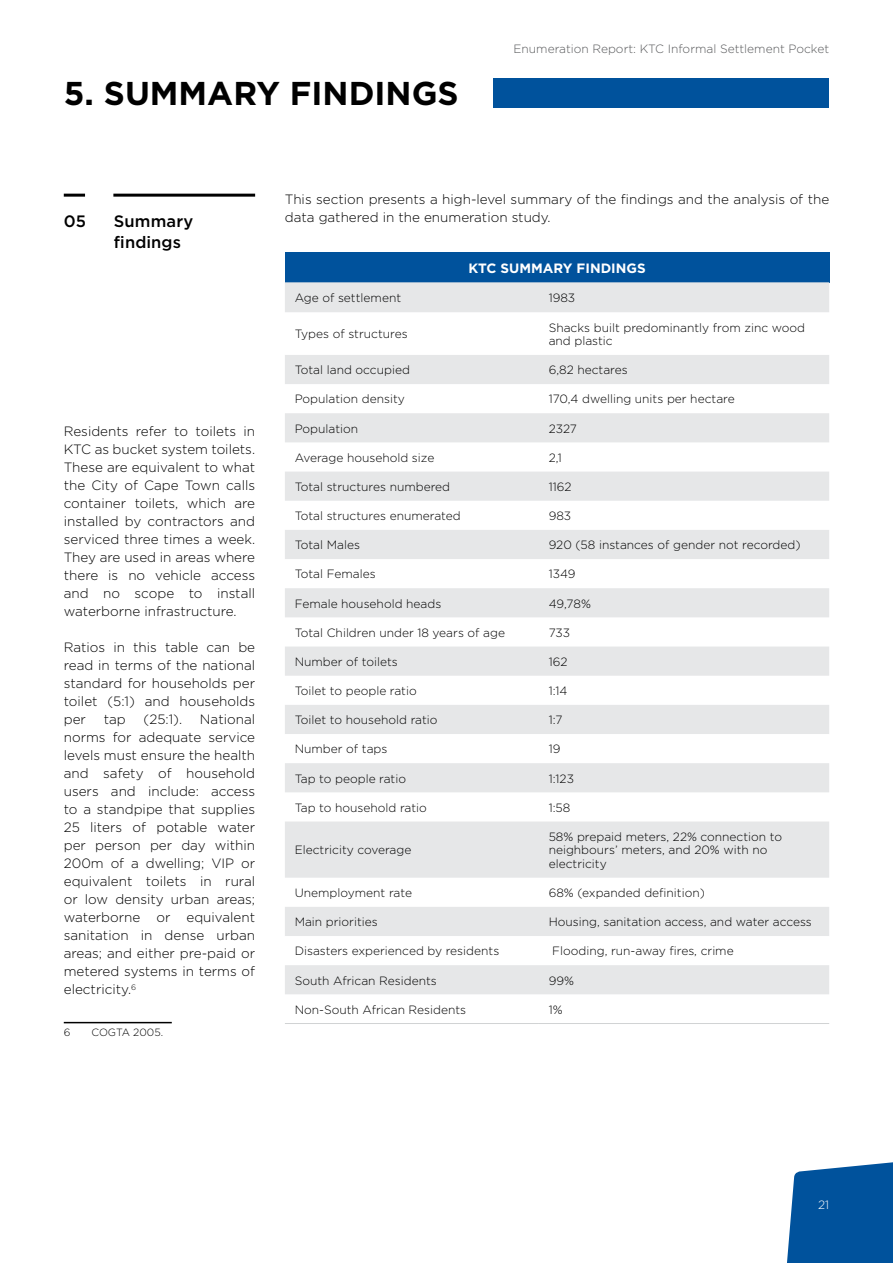
<style>
.page{position:relative;width:893px;height:1263px;background:#fff}
.page>*{position:absolute;margin:0;border:0;box-sizing:border-box;transform-origin:0 0}
.t1{font:700 33px "Gotham";color:#000}
.t2{font:500 16.5px/21px "Gotham";letter-spacing:.005em;color:#000}
.t3{font:300 13.5px/18px "Gotham";color:#000;text-align:justify}
.t4{font:700 13.5px "Gotham";color:#fff}
.t5{font:300 12px/13.5px "Gotham";color:#000}
.t6{font:300 12px "Gotham";color:#58595b}
.t7{font:300 12px "Gotham";color:#fff}
.t8{font:300 10.5px "Gotham";color:#000}
</style>
<div class="page">
<svg style="left:787px;top:1162px;width:106px;height:101px;background:#1761a5"></svg>
<hr style="left:113px;top:194px;width:142px;height:3px;background:#000">
<hr style="left:64px;top:194px;width:21px;height:3px;background:#000">
<div style="left:285px;top:252px;width:544px;height:30px;background:#00529c"></div>
<svg style="left:285px;top:282px;width:544px;height:712px;fill:#e6e7e8"></svg>
<hr style="left:285px;top:1023px;width:254px;height:1px;background:#d1d3d4">
<hr style="left:539px;top:1023px;width:290px;height:1px;background:#d1d3d4">
<div style="left:493px;top:79px;width:336px;height:29px;background:#00529c"></div>
<hr style="left:64px;top:1022px;width:108px;height:1px;background:#000">
<h1 class="t1" style="left:64px;top:72px;width:396px">5. SUMMARY FINDINGS</h1>
<p class="t6" style="left:514px;top:41px;width:317px">Enumeration Report: KTC Informal Settlement Pocket</p>
<p class="t2" style="left:64px;top:211px;width:24px">05</p>
<p class="t2" style="left:114px;top:211px;width:81px">Summary findings</p>
<p class="t3" style="left:64px;top:422px;width:193px">Residents refer to toilets in KTC as bucket system toilets.<br>These are equivalent to what the City of Cape Town calls container toilets, which are installed by contractors and serviced three times a week.<br>They are used in areas where there is no vehicle access and no scope to install waterborne infrastructure.</p>
<p class="t3" style="left:64px;top:638px;width:193px">Ratios in this table can be read in terms of the national standard for households per toilet (5:1) and households per</p>
<p class="t3" style="left:64px;top:710px;width:193px;text-indent:136px">National norms for adequate service levels must ensure the health and safety of household users and include: access to a standpipe that supplies 25 liters of potable water per person per day within 200m of a dwelling; VIP or equivalent toilets in rural or low density urban areas; waterborne or equivalent sanitation in dense urban areas; and either pre-paid or metered systems in terms of electricity.<sup>6</sup></p>
<p class="t8" style="left:64px;top:1026px;width:8px">6</p>
<p class="t8" style="left:92px;top:1026px;width:73px">COGTA 2005.</p>
<p class="t3" style="left:104px;top:710px;width:24px">tap</p>
<p class="t3" style="left:144px;top:710px;width:40px">(25:1).</p>
<p class="t3" style="left:285px;top:190px;width:546px">This section presents a high-level summary of the findings and the analysis of the data gathered in the enumeration study.</p>
<p class="t4" style="left:468px;top:259px;width:179px">KTC SUMMARY FINDINGS</p>
<p class="t5" style="left:295px;top:291px;width:108px">Age of settlement</p>
<p class="t5" style="left:549px;top:291px;width:28px">1983</p>
<p class="t5" style="left:295px;top:327px;width:115px">Types of structures</p>
<p class="t5" style="left:549px;top:320px;width:258px">Shacks built predominantly from zinc wood and plastic</p>
<p class="t5" style="left:295px;top:363px;width:117px">Total land occupied</p>
<p class="t5" style="left:549px;top:363px;width:81px">6,82 hectares</p>
<p class="t5" style="left:295px;top:392px;width:112px">Population density</p>
<p class="t5" style="left:549px;top:392px;width:188px">170,4 dwelling units per hectare</p>
<p class="t5" style="left:295px;top:421px;width:65px">Population</p>
<p class="t5" style="left:549px;top:421px;width:30px">2327</p>
<p class="t5" style="left:295px;top:450px;width:141px">Average household size</p>
<p class="t5" style="left:549px;top:450px;width:15px">2,1</p>
<p class="t5" style="left:295px;top:480px;width:157px">Total structures numbered</p>
<p class="t5" style="left:549px;top:480px;width:24px">1162</p>
<p class="t5" style="left:295px;top:509px;width:168px">Total structures enumerated</p>
<p class="t5" style="left:549px;top:509px;width:24px">983</p>
<p class="t5" style="left:295px;top:538px;width:67px">Total Males</p>
<p class="t5" style="left:549px;top:538px;width:253px">920 (58 instances of gender not recorded)</p>
<p class="t5" style="left:295px;top:567px;width:83px">Total Females</p>
<p class="t5" style="left:549px;top:567px;width:28px">1349</p>
<p class="t5" style="left:295px;top:596px;width:148px">Female household heads</p>
<p class="t5" style="left:549px;top:596px;width:44px">49,78%</p>
<p class="t5" style="left:295px;top:625px;width:212px">Total Children under 18 years of age</p>
<p class="t5" style="left:549px;top:625px;width:23px">733</p>
<p class="t5" style="left:295px;top:655px;width:105px">Number of toilets</p>
<p class="t5" style="left:549px;top:655px;width:20px">162</p>
<p class="t5" style="left:295px;top:684px;width:124px">Toilet to people ratio</p>
<p class="t5" style="left:549px;top:684px;width:20px">1:14</p>
<p class="t5" style="left:295px;top:713px;width:144px">Toilet to household ratio</p>
<p class="t5" style="left:549px;top:713px;width:15px">1:7</p>
<p class="t5" style="left:295px;top:742px;width:94px">Number of taps</p>
<p class="t5" style="left:549px;top:742px;width:13px">19</p>
<p class="t5" style="left:295px;top:771px;width:113px">Tap to people ratio</p>
<p class="t5" style="left:549px;top:771px;width:27px">1:123</p>
<p class="t5" style="left:295px;top:800px;width:134px">Tap to household ratio</p>
<p class="t5" style="left:549px;top:800px;width:23px">1:58</p>
<p class="t5" style="left:295px;top:843px;width:118px">Electricity coverage</p>
<p class="t5" style="left:549px;top:830px;width:235px">58% prepaid meters, 22% connection to neighbours’ meters, and 20% with no electricity</p>
<p class="t5" style="left:295px;top:886px;width:119px">Unemployment rate</p>
<p class="t5" style="left:549px;top:886px;width:158px">68% (expanded definition)</p>
<p class="t5" style="left:295px;top:915px;width:85px">Main priorities</p>
<p class="t5" style="left:549px;top:915px;width:265px">Housing, sanitation access, and water access</p>
<p class="t5" style="left:295px;top:944px;width:206px">Disasters experienced by residents</p>
<p class="t5" style="left:552px;top:944px;width:183px">Flooding, run-away fires, crime</p>
<p class="t5" style="left:295px;top:973px;width:144px">South African Residents</p>
<p class="t5" style="left:549px;top:973px;width:27px">99%</p>
<p class="t5" style="left:295px;top:1002px;width:173px">Non-South African Residents</p>
<p class="t5" style="left:549px;top:1002px;width:15px">1%</p>
<p class="t7" style="left:818px;top:1197px;width:13px">21</p>
</div>
